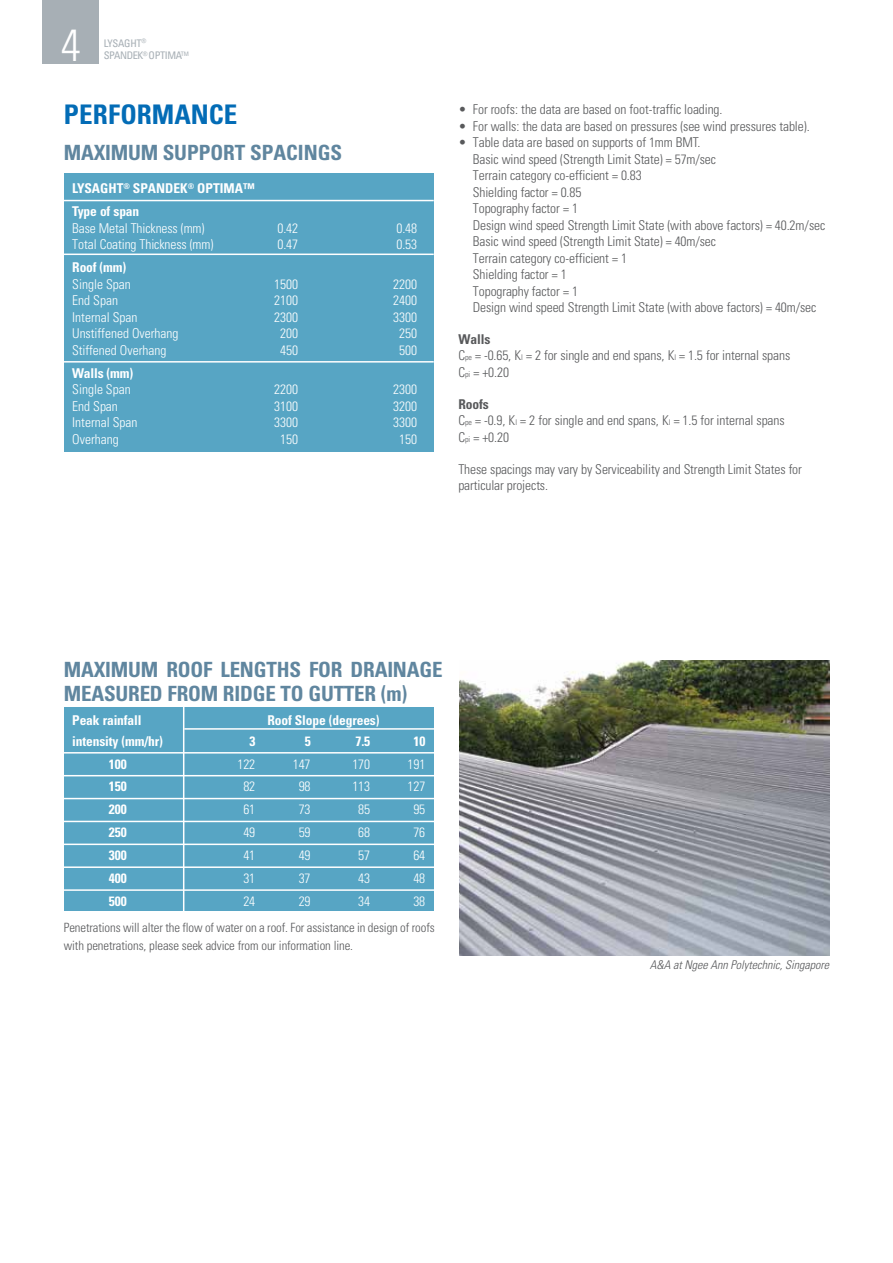
<style>
.page{position:relative;width:893px;height:1263px;background:#fff}
.page>*{position:absolute;margin:0;border:0;box-sizing:border-box;transform-origin:0 0}
.t1{font:300 condensed 45px "Univers";color:#fff}
.t2{font:700 condensed 27px "Univers";color:#036cb6}
.t3{font:700 condensed 21px/24px "Univers";letter-spacing:-.01em;color:#60869f}
.t4{font:300 condensed 13.5px/16.5px "Univers";letter-spacing:-.01em;color:#58595b}
.t5{font:300 condensed 13.5px "Univers";color:#fff}
.t6{font:700 condensed 13.5px/23px "Univers";letter-spacing:-.01em;color:#fff}
.t7{font:300 condensed 12.75px/18px "Univers";letter-spacing:-.01em;color:#58595b}
.t8{font:italic 300 condensed 12px "Univers";color:#58595b}
.t9{font:condensed 10.5px/12.6px "Univers";letter-spacing:-.04em;color:#a7afb5}
.t10{font:condensed 6.15px "Univers";color:#a7afb5}
.s1{font-weight:700}
.s2{font-size:7.8px}
</style>
<div class="page">
<div style="left:64px;top:707px;width:370px;height:203px;background:#57a5c4"></div>
<hr style="left:64px;top:752px;width:378px;height:1px;background:#fff">
<hr style="left:64px;top:775px;width:378px;height:1px;background:#fff">
<hr style="left:64px;top:798px;width:378px;height:1px;background:#fff">
<hr style="left:64px;top:821px;width:378px;height:1px;background:#fff">
<hr style="left:64px;top:843px;width:378px;height:2px;background:#fff">
<hr style="left:64px;top:866px;width:378px;height:2px;background:#fff">
<hr style="left:64px;top:889px;width:378px;height:2px;background:#fff">
<hr style="left:184px;top:728px;width:252px;height:2px;background:#fff">
<img style="left:459px;top:661px;width:370px;height:294px">
<div style="left:43px;top:0;width:56px;height:64px;background:#a7afb5"></div>
<hr style="left:183px;top:706px;width:1px;height:207px;background:#fff">
<div style="left:64px;top:173px;width:370px;height:279px;background:#57a5c4"></div>
<hr style="left:64px;top:200px;width:370px;height:1px;background:#fff">
<hr style="left:64px;top:254px;width:370px;height:1px;background:#fff">
<hr style="left:64px;top:361px;width:370px;height:2px;background:#fff">
<h1 class="t1" style="left:61px;top:18px;width:21px">4</h1>
<p class="t9" style="left:104px;top:36px;width:80px">LYSAGHT<sup>®<br></sup>SPANDEK<sup>®</sup> OPTIMA</p>
<p class="t10" style="left:181px;top:49px;width:9px">TM</p>
<h2 class="t2" style="left:64px;top:98px;width:175px">PERFORMANCE</h2>
<h3 class="t3" style="left:64px;top:140px;width:280px">MAXIMUM SUPPORT SPACINGS</h3>
<p class="t6" style="left:72px;top:177px;width:184px">LYSAGHT<sup>®</sup> SPANDEK<sup>®</sup> OPTIMA™<br>Type of span</p>
<p class="t5" style="left:72px;top:220px;width:134px">Base Metal Thickness (mm)</p>
<p class="t5" style="left:277px;top:220px;width:22px">0.42</p>
<p class="t5" style="left:396px;top:220px;width:22px">0.48</p>
<p class="t5" style="left:72px;top:236px;width:143px">Total Coating Thickness (mm)</p>
<p class="t5" style="left:278px;top:236px;width:22px">0.47</p>
<p class="t5" style="left:396px;top:236px;width:22px">0.53</p>
<p class="t6" style="left:72px;top:256px;width:55px">Roof (mm)</p>
<p class="t5" style="left:72px;top:276px;width:60px">Single Span</p>
<p class="t5" style="left:274px;top:276px;width:25px">1500</p>
<p class="t5" style="left:393px;top:276px;width:25px">2200</p>
<p class="t5" style="left:72px;top:292px;width:47px">End Span</p>
<p class="t5" style="left:274px;top:292px;width:25px">2100</p>
<p class="t5" style="left:393px;top:292px;width:25px">2400</p>
<p class="t5" style="left:72px;top:309px;width:67px">Internal Span</p>
<p class="t5" style="left:274px;top:309px;width:25px">2300</p>
<p class="t5" style="left:393px;top:309px;width:25px">3300</p>
<p class="t5" style="left:72px;top:325px;width:108px">Unstiffened Overhang</p>
<p class="t5" style="left:280px;top:325px;width:19px">200</p>
<p class="t5" style="left:399px;top:325px;width:19px">250</p>
<p class="t5" style="left:72px;top:342px;width:96px">Stiffened Overhang</p>
<p class="t5" style="left:280px;top:342px;width:19px">450</p>
<p class="t5" style="left:399px;top:342px;width:19px">500</p>
<p class="t6" style="left:72px;top:361px;width:62px">Walls (mm)</p>
<p class="t5" style="left:72px;top:381px;width:60px">Single Span</p>
<p class="t5" style="left:274px;top:381px;width:25px">2200</p>
<p class="t5" style="left:393px;top:381px;width:25px">2300</p>
<p class="t5" style="left:72px;top:398px;width:47px">End Span</p>
<p class="t5" style="left:274px;top:398px;width:25px">3100</p>
<p class="t5" style="left:393px;top:398px;width:25px">3200</p>
<p class="t5" style="left:72px;top:414px;width:67px">Internal Span</p>
<p class="t5" style="left:274px;top:414px;width:25px">3300</p>
<p class="t5" style="left:393px;top:414px;width:25px">3300</p>
<p class="t5" style="left:72px;top:431px;width:48px">Overhang</p>
<p class="t5" style="left:280px;top:431px;width:19px">150</p>
<p class="t5" style="left:399px;top:431px;width:19px">150</p>
<p class="t4" style="left:458px;top:101px;width:266px">• For roofs: the data are based on foot-traffic loading.</p>
<p class="t4" style="left:458px;top:118px;width:353px">• For walls: the data are based on pressures (see wind pressures table).</p>
<p class="t4" style="left:473px;top:134px;width:354px;text-indent:-14px">• Table data are based on supports of 1mm BMT.<br>Basic wind speed (Strength Limit State) = 57m/sec<br>Terrain category co-efficient = 0.83<br>Shielding factor = 0.85<br>Topography factor = 1<br>Design wind speed Strength Limit State (with above factors) = 40.2m/sec Basic wind speed (Strength Limit State) = 40m/sec<br>Terrain category co-efficient = 1<br>Shielding factor = 1<br>Topography factor = 1<br>Design wind speed Strength Limit State (with above factors) = 40m/sec</p>
<p class="t4" style="left:458px;top:331px;width:333px"><span class="s1">Walls<br></span>C<span class="s2">pe</span> = -0.65, K<span class="s2">l</span> = 2 for single and end spans, K<span class="s2">l</span> = 1.5 for internal spans<br>C<span class="s2">pi</span> = +0.20</p>
<p class="t4" style="left:458px;top:396px;width:328px"><span class="s1">Roofs<br></span>C<span class="s2">pe</span> = -0.9, K<span class="s2">l</span> = 2 for single and end spans, K<span class="s2">l</span> = 1.5 for internal spans<br>C<span class="s2">pi</span> = +0.20</p>
<p class="t4" style="left:458px;top:461px;width:345px">These spacings may vary by Serviceability and Strength Limit States for particular projects.</p>
<h3 class="t3" style="left:64px;top:658px;width:380px">MAXIMUM ROOF LENGTHS FOR DRAINAGE<br>MEASURED FROM RIDGE TO GUTTER (m)</h3>
<p class="t6" style="left:72px;top:709px;width:71px">Peak rainfall</p>
<p class="t6" style="left:267px;top:709px;width:114px">Roof Slope (degrees)</p>
<p class="t6" style="left:72px;top:729px;width:92px">intensity (mm/hr)</p>
<p class="t6" style="left:249px;top:729px;width:7px">3</p>
<p class="t6" style="left:305px;top:729px;width:7px">5</p>
<p class="t6" style="left:355px;top:729px;width:16px">7.5</p>
<p class="t6" style="left:414px;top:729px;width:13px">10</p>
<p class="t6" style="left:109px;top:752px;width:19px">100</p>
<p class="t5" style="left:238px;top:756px;width:19px">122</p>
<p class="t5" style="left:293px;top:756px;width:19px">147</p>
<p class="t5" style="left:352px;top:756px;width:19px">170</p>
<p class="t5" style="left:408px;top:756px;width:19px">191</p>
<p class="t6" style="left:109px;top:775px;width:19px">150</p>
<p class="t5" style="left:243px;top:778px;width:13px">82</p>
<p class="t5" style="left:299px;top:778px;width:13px">98</p>
<p class="t5" style="left:352px;top:778px;width:19px">113</p>
<p class="t5" style="left:408px;top:778px;width:19px">127</p>
<p class="t6" style="left:109px;top:798px;width:19px">200</p>
<p class="t5" style="left:243px;top:801px;width:13px">61</p>
<p class="t5" style="left:299px;top:801px;width:13px">73</p>
<p class="t5" style="left:358px;top:801px;width:13px">85</p>
<p class="t5" style="left:413px;top:801px;width:13px">95</p>
<p class="t6" style="left:109px;top:821px;width:19px">250</p>
<p class="t5" style="left:243px;top:824px;width:13px">49</p>
<p class="t5" style="left:299px;top:824px;width:13px">59</p>
<p class="t5" style="left:358px;top:824px;width:13px">68</p>
<p class="t5" style="left:413px;top:824px;width:13px">76</p>
<p class="t6" style="left:109px;top:844px;width:19px">300</p>
<p class="t5" style="left:243px;top:847px;width:13px">41</p>
<p class="t5" style="left:299px;top:847px;width:13px">49</p>
<p class="t5" style="left:358px;top:847px;width:13px">57</p>
<p class="t5" style="left:413px;top:847px;width:13px">64</p>
<p class="t6" style="left:109px;top:867px;width:19px">400</p>
<p class="t5" style="left:243px;top:870px;width:13px">31</p>
<p class="t5" style="left:299px;top:870px;width:13px">37</p>
<p class="t5" style="left:358px;top:870px;width:13px">43</p>
<p class="t5" style="left:413px;top:870px;width:13px">48</p>
<p class="t6" style="left:109px;top:889px;width:19px">500</p>
<p class="t5" style="left:243px;top:893px;width:13px">24</p>
<p class="t5" style="left:299px;top:893px;width:13px">29</p>
<p class="t5" style="left:358px;top:893px;width:13px">34</p>
<p class="t5" style="left:413px;top:893px;width:13px">38</p>
<p class="t7" style="left:64px;top:919px;width:372px">Penetrations will alter the flow of water on a roof. For assistance in design of roofs with penetrations, please seek advice from our information line.</p>
<p class="t8" style="left:650px;top:957px;width:181px">A&amp;A at Ngee Ann Polytechnic, Singapore</p>
</div>
